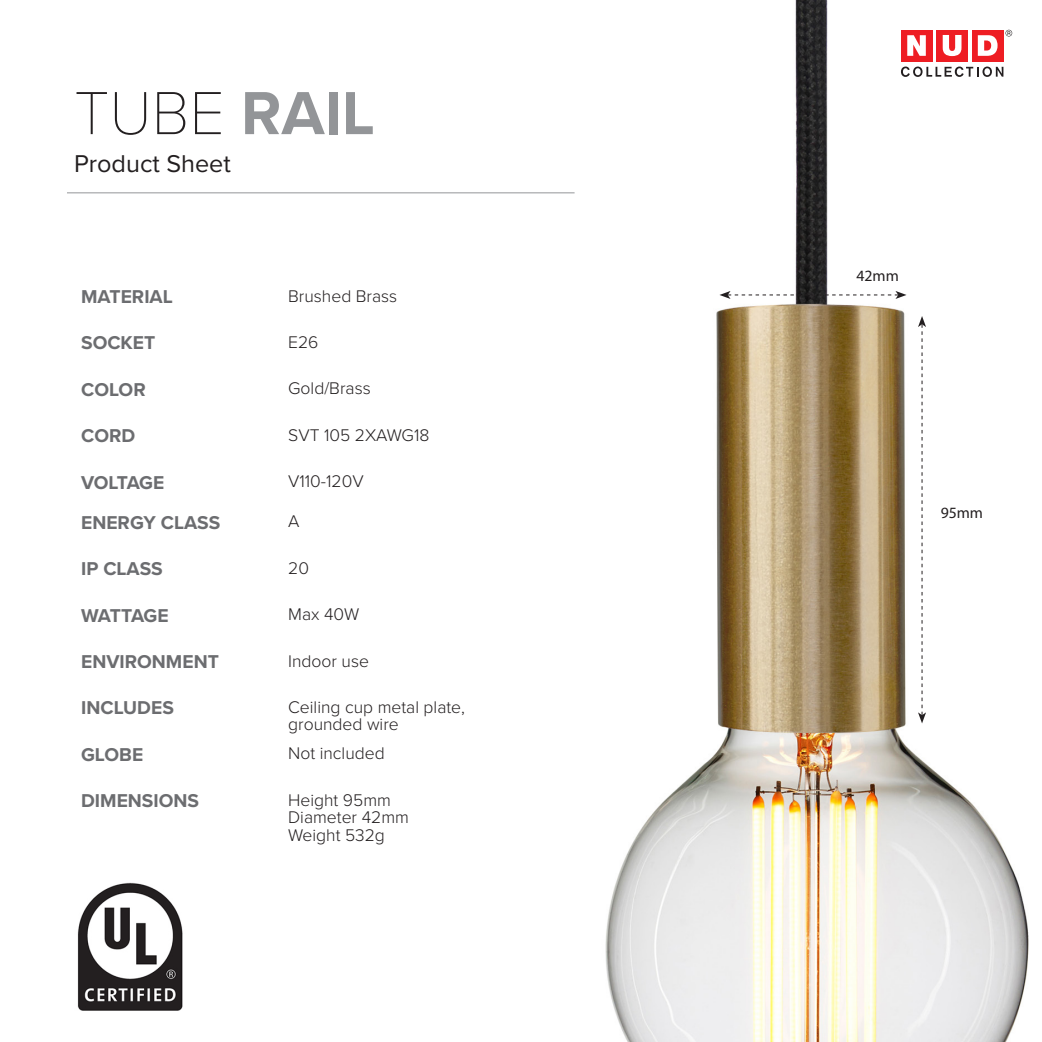
<style>
.page{position:relative;width:1042px;height:1042px;background:#fff}
.page>*{position:absolute;margin:0;border:0;box-sizing:border-box;transform-origin:0 0}
.t1{font:100 63px "Proxima Nova T";color:#231f20}
.t2{font:25.2px "Proxima Nova";color:#231f20}
.t3{font:700 19.25px "Proxima Nova";color:#6c6d70}
.t4{font:700 19.25px "Proxima Nova";letter-spacing:-.025em;color:#6c6d70}
.t5{font:700 19.25px "Proxima Nova";letter-spacing:-.04em;color:#6c6d70}
.t6{font:300 17.5px/17.5px "Proxima Nova";color:#231f20}
.Styckeformat_1{font:15.75px "Myriad Pro";color:#231f20}
.s1{font-family:"Proxima Nova";font-weight:700;color:#939598}
</style>
<div class="page">
<img style="left:551px;top:0;width:478px;height:1042px">
<svg style="left:719px;top:291px;width:187px;height:8px"></svg>
<svg style="left:918px;top:316px;width:8px;height:407px"></svg>
<hr style="left:67px;top:192px;width:507px;height:1px;background:#939598">
<div style="left:901px;top:30px;width:31px;height:31px;background:#ee1d23"></div>
<div style="left:936px;top:30px;width:32px;height:31px;background:#ee1d23"></div>
<div style="left:972px;top:30px;width:31px;height:31px;background:#ee1d23"></div>
<svg style="left:907px;top:35px;width:19px;height:21px"></svg>
<svg style="left:942px;top:35px;width:19px;height:21px"></svg>
<svg style="left:978px;top:35px;width:19px;height:21px"></svg>
<svg style="left:901px;top:67px;width:102px;height:10px"></svg>
<svg style="left:1005px;top:30px;width:7px;height:6px"></svg>
<img style="left:77px;top:882px;width:106px;height:129px">
<p class="t1" style="left:74px;top:66px;width:302px">TUBE <span class="s1">RAIL</span></p>
<p class="t2" style="left:74px;top:145px;width:158px">Product Sheet</p>
<p class="t3" style="left:81px;top:282px;width:93px">MATERIAL</p>
<p class="t6" style="left:288px;top:286px;width:111px">Brushed Brass</p>
<p class="t3" style="left:81px;top:329px;width:76px">SOCKET</p>
<p class="t6" style="left:288px;top:332px;width:32px">E26</p>
<p class="t3" style="left:81px;top:375px;width:66px">COLOR</p>
<p class="t6" style="left:288px;top:379px;width:84px">Gold/Brass</p>
<p class="t3" style="left:81px;top:421px;width:56px">CORD</p>
<p class="t6" style="left:288px;top:425px;width:143px">SVT 105 2XAWG18</p>
<p class="t4" style="left:81px;top:468px;width:85px">VOLTAGE</p>
<p class="t6" style="left:288px;top:471px;width:77px">V110-120V</p>
<p class="t3" style="left:81px;top:508px;width:141px">ENERGY CLASS</p>
<p class="t6" style="left:288px;top:512px;width:13px">A</p>
<p class="t3" style="left:81px;top:554px;width:83px">IP CLASS</p>
<p class="t6" style="left:288px;top:558px;width:22px">20</p>
<p class="t5" style="left:81px;top:601px;width:89px">WATTAGE</p>
<p class="t6" style="left:288px;top:604px;width:73px">Max 40W</p>
<p class="t3" style="left:81px;top:647px;width:139px">ENVIRONMENT</p>
<p class="t6" style="left:288px;top:651px;width:82px">Indoor use</p>
<p class="t3" style="left:81px;top:693px;width:94px">INCLUDES</p>
<p class="t6" style="left:288px;top:697px;width:178px">Ceiling cup metal plate, grounded wire</p>
<p class="t3" style="left:81px;top:740px;width:64px">GLOBE</p>
<p class="t6" style="left:288px;top:744px;width:98px">Not included</p>
<p class="t3" style="left:81px;top:786px;width:119px">DIMENSIONS</p>
<p class="t6" style="left:288px;top:790px;width:104px">Height 95mm</p>
<p class="t6" style="left:288px;top:807px;width:122px">Diameter 42mm</p>
<p class="t6" style="left:288px;top:825px;width:98px">Weight 532g</p>
<p class="Styckeformat_1" style="left:856px;top:266px;width:44px">42mm</p>
<p class="Styckeformat_1" style="left:940px;top:503px;width:44px">95mm</p>
</div>
